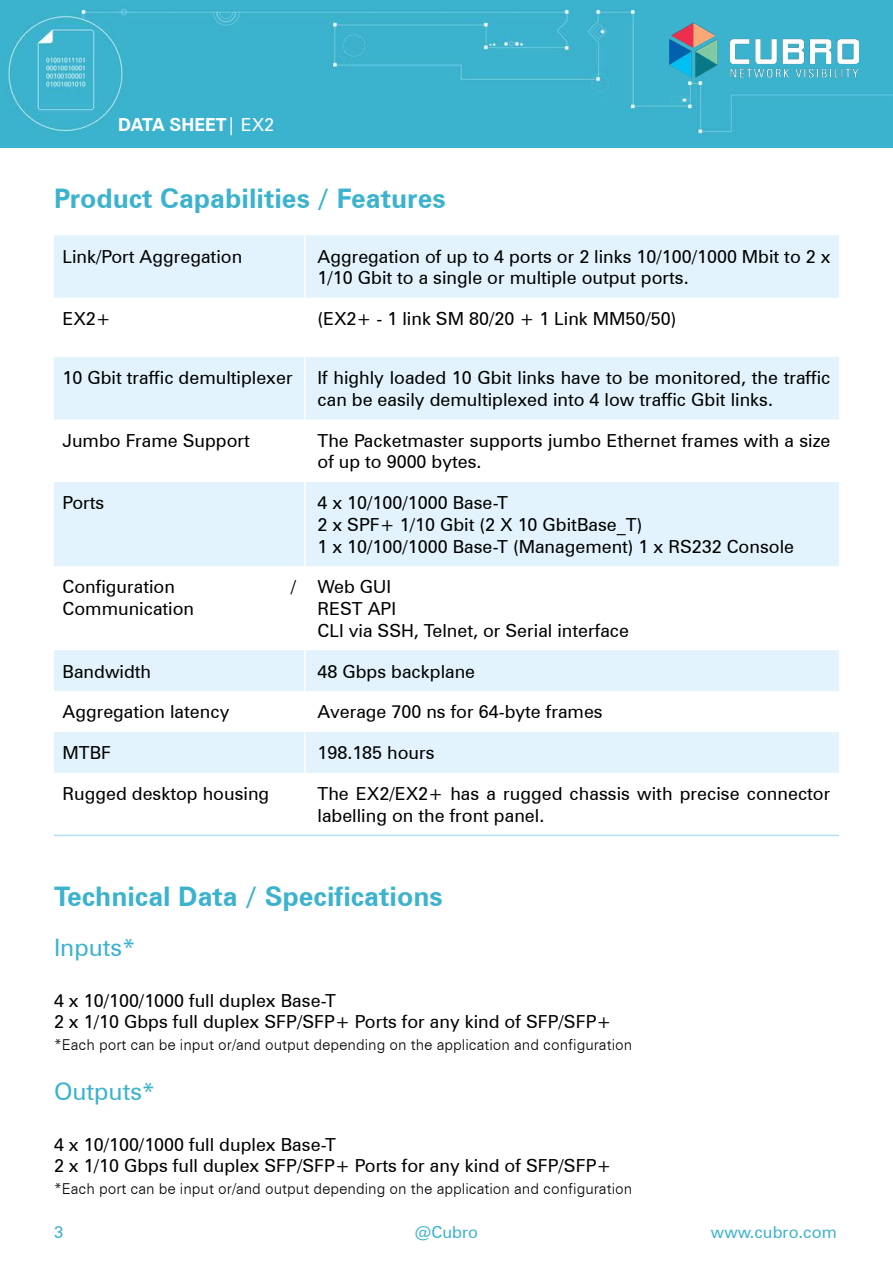
<style>
.page{position:relative;width:893px;height:1263px;background:#fff}
.page>*{position:absolute;margin:0;border:0;box-sizing:border-box;transform-origin:0 0}
.t1{font:700 27px "Zurich BT";color:#3cb3ce}
.t2{font:24px "Zurich BT";color:#3cb3ce}
.t3{font:18px/21.6px "Zurich BT";color:#000}
.t4{font:700 18px "Zurich BT";color:#fff}
.t5{font:16.5px "Zurich BT";color:#3cb3ce}
.t6{font:300 15px "Zurich BT";color:#000}
.s1{font-weight:400}
</style>
<div class="page">
<img style="left:0;top:0;width:893px;height:147px">
<img style="left:669px;top:17px;width:189px;height:65px">
<svg style="left:54px;top:235px;width:785px;height:538px;fill:#e2f3fd"></svg>
<hr style="left:304px;top:235px;width:1px;height:63px;background:#fff">
<hr style="left:304px;top:298px;width:1px;height:59px;background:#fff">
<hr style="left:304px;top:357px;width:1px;height:62px;background:#fff">
<hr style="left:304px;top:419px;width:1px;height:63px;background:#fff">
<hr style="left:304px;top:482px;width:1px;height:84px;background:#fff">
<hr style="left:304px;top:566px;width:1px;height:84px;background:#fff">
<hr style="left:304px;top:650px;width:1px;height:41px;background:#fff">
<hr style="left:304px;top:691px;width:1px;height:41px;background:#fff">
<hr style="left:304px;top:732px;width:1px;height:41px;background:#fff">
<hr style="left:54px;top:835px;width:251px;height:1px;background:#afdff9">
<hr style="left:305px;top:835px;width:534px;height:1px;background:#afdff9">
<p class="t4" style="left:118px;top:114px;width:158px">DATA SHEET<span class="s1">| EX2</span></p>
<h1 class="t1" style="left:54px;top:182px;width:393px">Product Capabilities / Features</h1>
<p class="t3" style="left:63px;top:245px;width:181px">Link/Port Aggregation</p>
<p class="t3" style="left:317px;top:245px;width:514px">Aggregation of up to 4 ports or 2 links 10/100/1000 Mbit to 2 x<br>1/10 Gbit to a single or multiple output ports.</p>
<p class="t3" style="left:63px;top:308px;width:50px">EX2+</p>
<p class="t3" style="left:317px;top:308px;width:361px">(EX2+ - 1 link SM 80/20 + 1 Link MM50/50)</p>
<p class="t3" style="left:63px;top:367px;width:232px">10 Gbit traffic demultiplexer</p>
<p class="t3" style="left:317px;top:367px;width:514px">If highly loaded 10 Gbit links have to be monitored, the traffic can be easily demultiplexed into 4 low traffic Gbit links.</p>
<p class="t3" style="left:63px;top:429px;width:189px">Jumbo Frame Support</p>
<p class="t3" style="left:317px;top:429px;width:514px">The Packetmaster supports jumbo Ethernet frames with a size of up to 9000 bytes.</p>
<p class="t3" style="left:63px;top:492px;width:43px">Ports</p>
<p class="t3" style="left:317px;top:492px;width:478px">4 x 10/100/1000 Base-T<br>2 x SPF+ 1/10 Gbit (2 X 10 GbitBase_T)<br>1 x 10/100/1000 Base-T (Management) 1 x RS232 Console</p>
<p class="t3" style="left:63px;top:576px;width:114px">Configuration</p>
<p class="t3" style="left:291px;top:576px;width:7px">/</p>
<p class="t3" style="left:63px;top:598px;width:133px">Communication</p>
<p class="t3" style="left:317px;top:576px;width:313px">Web GUI<br>REST API<br>CLI via SSH, Telnet, or Serial interface</p>
<p class="t3" style="left:63px;top:660px;width:90px">Bandwidth</p>
<p class="t3" style="left:317px;top:660px;width:159px">48 Gbps backplane</p>
<p class="t3" style="left:63px;top:701px;width:168px">Aggregation latency</p>
<p class="t3" style="left:317px;top:701px;width:287px">Average 700 ns for 64-byte frames</p>
<p class="t3" style="left:63px;top:742px;width:50px">MTBF</p>
<p class="t3" style="left:317px;top:742px;width:119px">198.185 hours</p>
<p class="t3" style="left:63px;top:783px;width:208px">Rugged desktop housing</p>
<p class="t3" style="left:317px;top:783px;width:514px">The EX2/EX2+ has a rugged chassis with precise connector labelling on the front panel.</p>
<h1 class="t1" style="left:54px;top:880px;width:390px">Technical Data / Specifications</h1>
<h2 class="t2" style="left:54px;top:933px;width:82px">Inputs*</h2>
<p class="t3" style="left:54px;top:989px;width:559px">4 x 10/100/1000 full duplex Base-T<br>2 x 1/10 Gbps full duplex SFP/SFP+ Ports for any kind of SFP/SFP+</p>
<p class="t6" style="left:54px;top:1035px;width:580px">*Each port can be input or/and output depending on the application and configuration</p>
<h2 class="t2" style="left:54px;top:1077px;width:102px">Outputs*</h2>
<p class="t3" style="left:54px;top:1133px;width:559px">4 x 10/100/1000 full duplex Base-T<br>2 x 1/10 Gbps full duplex SFP/SFP+ Ports for any kind of SFP/SFP+</p>
<p class="t6" style="left:54px;top:1179px;width:580px">*Each port can be input or/and output depending on the application and configuration</p>
<p class="t5" style="left:54px;top:1222px;width:11px">3</p>
<p class="t5" style="left:415px;top:1222px;width:65px">@Cubro</p>
<p class="t5" style="left:711px;top:1222px;width:127px">www.cubro.com</p>
</div>
